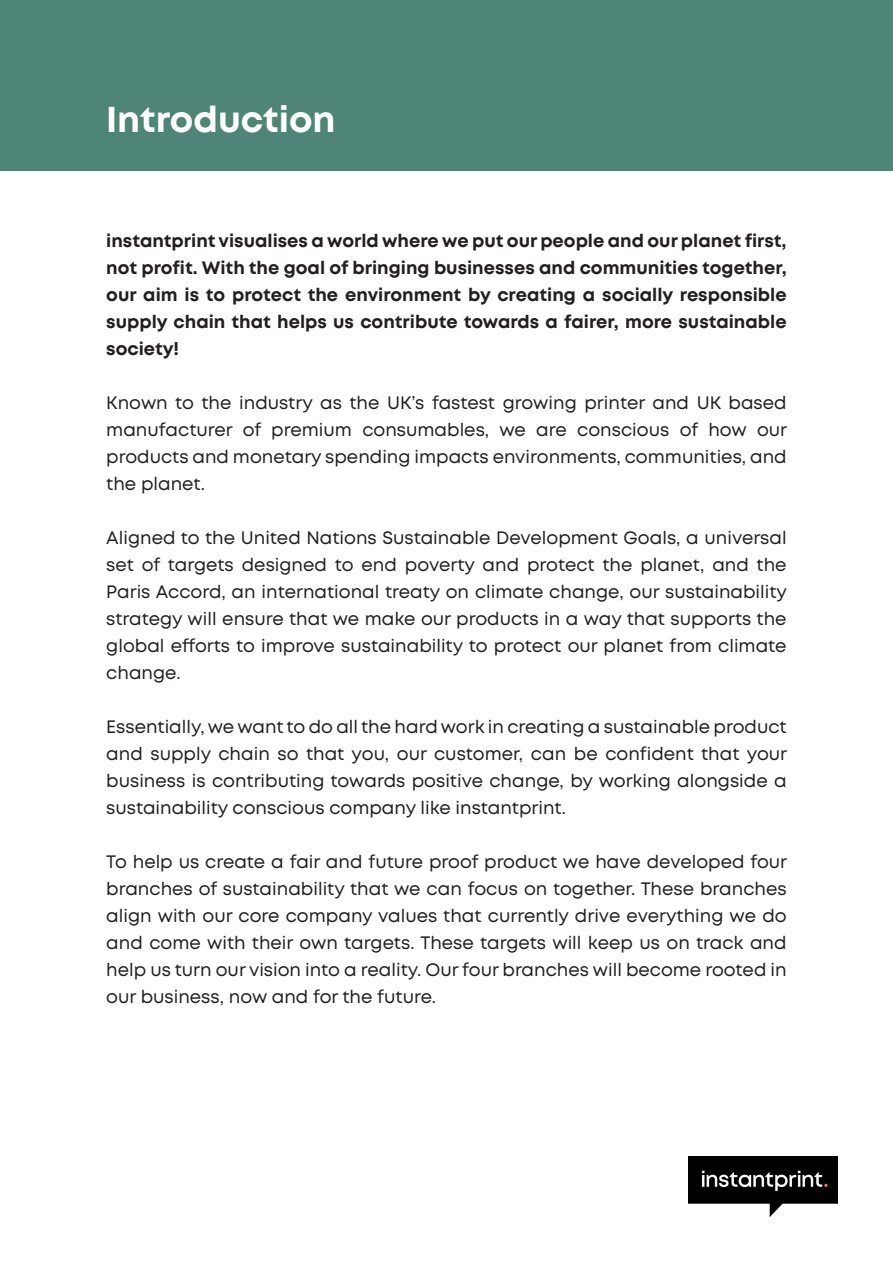
<style>
.page{position:relative;width:893px;height:1263px;background:#fff}
.page>*{position:absolute;margin:0;border:0;box-sizing:border-box;transform-origin:0 0}
.t1{font:700 36px "Mont";color:#fff}
.t2{font:18px/27px "Mont";color:#231f20;text-align:justify}
.t3{font:700 18px/27px "Mont";color:#231f20;text-align:justify}
</style>
<div class="page">
<div style="left:0;top:0;width:893px;height:170px;background:#4f8577"></div>
<img style="left:689px;top:1157px;width:149px;height:60px">
<p class="t1" style="left:106px;top:96px;width:231px">Introduction</p>
<p class="t3" style="left:106px;top:227px;width:682px">instantprint visualises a world where we put our people and our planet first, not profit. With the goal of bringing businesses and communities together, our aim is to protect the environment by creating a socially responsible supply chain that helps us contribute towards a fairer, more sustainable society!</p>
<p class="t2" style="left:106px;top:389px;width:682px">Known to the industry as the UK’s fastest growing printer and UK based manufacturer of premium consumables, we are conscious of how our products and monetary spending impacts environments, communities, and the planet.</p>
<p class="t2" style="left:106px;top:524px;width:682px">Aligned to the United Nations Sustainable Development Goals, a universal set of targets designed to end poverty and protect the planet, and the Paris Accord, an international treaty on climate change, our sustainability strategy will ensure that we make our products in a way that supports the global efforts to improve sustainability to protect our planet from climate change.</p>
<p class="t2" style="left:106px;top:713px;width:682px">Essentially, we want to do all the hard work in creating a sustainable product and supply chain so that you, our customer, can be confident that your business is contributing towards positive change, by working alongside a sustainability conscious company like instantprint.</p>
<p class="t2" style="left:106px;top:848px;width:682px">To help us create a fair and future proof product we have developed four branches of sustainability that we can focus on together. These branches align with our core company values that currently drive everything we do and come with their own targets. These targets will keep us on track and help us turn our vision into a reality. Our four branches will become rooted in our business, now and for the future.</p>
</div>
